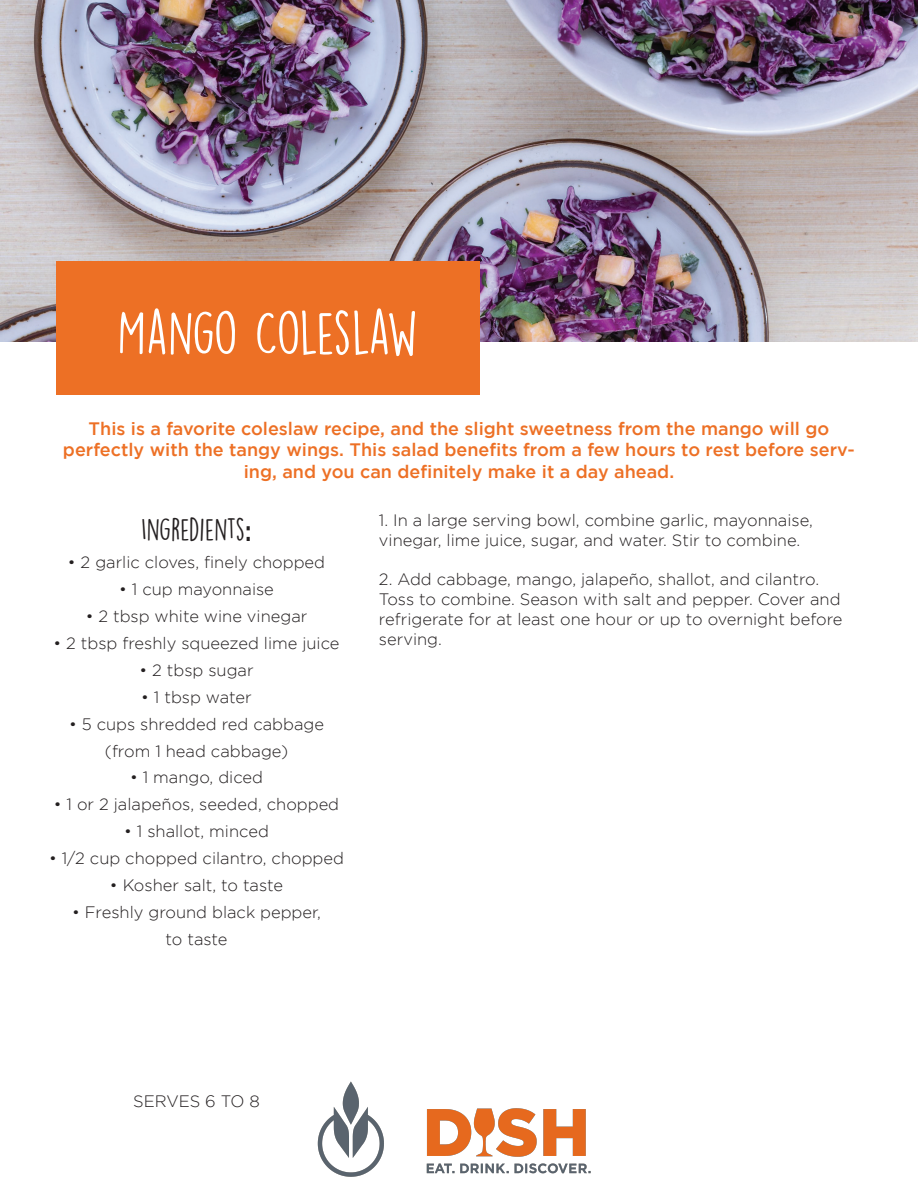
<style>
.page{position:relative;width:918px;height:1188px;background:#fff}
.page>*{position:absolute;margin:0;border:0;box-sizing:border-box;transform-origin:0 0}
.t1{font:55.5px "DK Lemon Yellow Sun";letter-spacing:-.03em;color:#fff}
.t2{font:28.5px "DK Lemon Yellow Sun";color:#231f20}
.t3{font:500 18px/21.6px "Gotham";color:#ed7025;text-align:center}
.t4{font:300 16.5px/19.8px "Gotham";color:#231f20}
.s1{font-family:"Raleway";font-weight:700}
</style>
<div class="page">
<img style="left:0;top:0;width:918px;height:341px">
<div style="left:56px;top:261px;width:424px;height:134px;background:#ed7025"></div>
<img style="left:317px;top:1081px;width:274px;height:96px">
<h1 class="t1" style="left:117px;top:299px;width:302px">MANGO COLESLAW</h1>
<p class="t3" style="left:63px;top:417px;width:794px">This is a favorite coleslaw recipe, and the slight sweetness from the mango will go perfectly with the tangy wings. This salad benefits from a few hours to rest before serv&shy;ing, and you can definitely make it a day ahead.</p>
<h2 class="t2" style="left:141px;top:512px;width:112px">INGREDIENTS<span class="s1">:</span></h2>
<p class="t4" style="left:68px;top:552px;width:259px">• 2 garlic cloves, finely chopped</p>
<p class="t4" style="left:119px;top:579px;width:156px">• 1 cup mayonnaise</p>
<p class="t4" style="left:86px;top:606px;width:223px">• 2 tbsp white wine vinegar</p>
<p class="t4" style="left:54px;top:633px;width:288px">• 2 tbsp freshly squeezed lime juice</p>
<p class="t4" style="left:139px;top:660px;width:116px">• 2 tbsp sugar</p>
<p class="t4" style="left:141px;top:687px;width:112px">• 1 tbsp water</p>
<p class="t4" style="left:69px;top:710px;width:256px;line-height:27px;text-align:center">• 5 cups shredded red cabbage (from 1 head cabbage)</p>
<p class="t4" style="left:130px;top:768px;width:135px">• 1 mango, diced</p>
<p class="t4" style="left:54px;top:795px;width:287px">• 1 or 2 jalapeños, seeded, chopped</p>
<p class="t4" style="left:124px;top:822px;width:146px">• 1 shallot, minced</p>
<p class="t4" style="left:49px;top:849px;width:296px">• 1/2 cup chopped cilantro, chopped</p>
<p class="t4" style="left:110px;top:876px;width:175px">• Kosher salt, to taste</p>
<p class="t4" style="left:72px;top:899px;width:251px;line-height:27px;text-align:center">• Freshly ground black pepper, to taste</p>
<p class="t4" style="left:379px;top:510px;width:436px">1. In a large serving bowl, combine garlic, mayonnaise, vinegar, lime juice, sugar, and water. Stir to combine.</p>
<p class="t4" style="left:379px;top:569px;width:465px">2. Add cabbage, mango, jalapeño, shallot, and cilantro.<br>Toss to combine. Season with salt and pepper. Cover and refrigerate for at least one hour or up to overnight before serving.</p>
<p class="t4" style="left:133px;top:1092px;width:128px">SERVES 6 TO 8</p>
</div>
